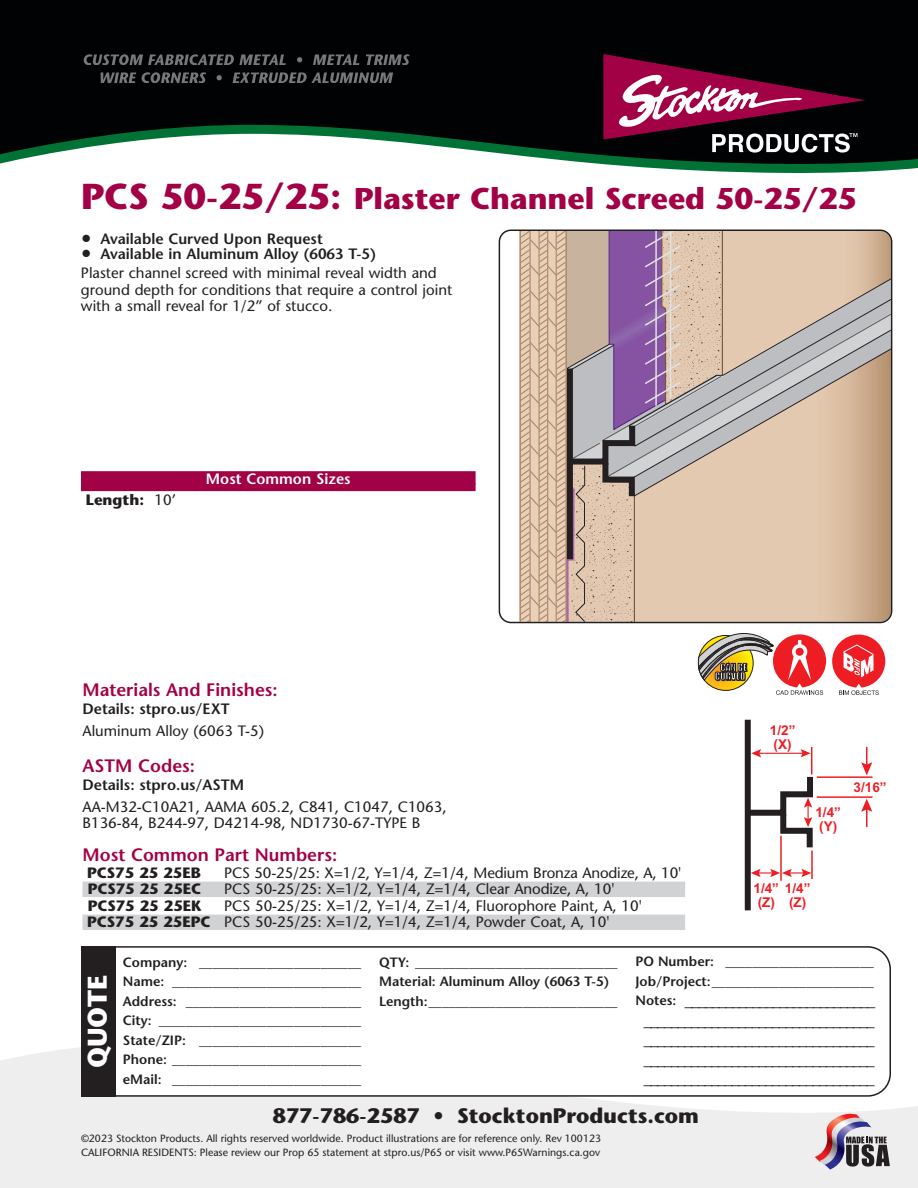
<style>
.page{position:relative;width:918px;height:1188px;background:#fff}
.page>*{position:absolute;margin:0;border:0;box-sizing:border-box;transform-origin:0 0}
.t1{font:700 30px "Stone Sans";color:#a30146}
.t2{font:700 27px "Stone Sans";color:#fff}
.t3{font:700 21px "Stone Sans";color:#231f20}
.t4{font:600 18px "Stone Sans";color:#a30146}
.t5{font:15px/16.5px "Stone Sans";color:#231f20}
.t6{font:600 15px "Stone Sans";color:#231f20}
.t7{font:700 15px "Stone Sans";color:#231f20}
.t8{font:600 15px "Stone Sans";color:#fff}
.t9{font:600 13.5px/19.5px "Stone Sans";color:#231f20}
.t10{font:13.5px/19.5px "Courier";color:#231f20;text-align:center}
.t11{font:700 13.5px/13.5px "Arial";color:#ee1d23}
.t12{font:700 13.5px "Arial";color:#ec1f26}
.t13{font:10.5px/13.5px "Stone Sans";color:#231f20}
.t14{font:9.75px/8.9px "Impact";color:#231f20;text-align:center}
.s1{font-size:36px}
.s2{font-family:"Lucida Grande";font-weight:400;font-size:18px}
.s3{font-family:"Lucida Grande";font-size:18px}
.s4{font-weight:600}
.s5{font-weight:400}
.s6{font-weight:700}
.s7{font-family:"Stone Sans";font-weight:600}
</style>
<div class="page">
<div style="left:0;top:1047px;width:918px;height:141px;background:#eeeeef"></div>
<div style="left:0;top:0;width:918px;height:120px;background:#010203"></div>
<svg style="left:0;top:120px;width:918px;height:53px"></svg>
<svg style="left:499px;top:230px;width:393px;height:393px;background:#cdb6a9"></svg>
<hr style="left:811px;top:851px;width:2px;height:28px;background:#ee1d23">
<hr style="left:780px;top:836px;width:2px;height:45px;background:#ee1d23">
<div style="left:745px;top:720px;width:6px;height:190px;background:#231f20"></div>
<hr style="left:817px;top:776px;width:56px;height:2px;background:#ee1d23">
<svg style="left:861px;top:747px;width:11px;height:28px"></svg>
<svg style="left:750px;top:747px;width:63px;height:106px"></svg>
<svg style="left:751px;top:869px;width:60px;height:8px"></svg>
<hr style="left:817px;top:796px;width:56px;height:2px;background:#ee1d23">
<svg style="left:861px;top:799px;width:11px;height:28px"></svg>
<div style="left:82px;top:882px;width:603px;height:13px;background:#d1d2d4"></div>
<hr style="left:82px;top:894px;width:603px;height:3px;background:#d1d2d4">
<div style="left:82px;top:915px;width:603px;height:13px;background:#d1d2d4"></div>
<hr style="left:82px;top:927px;width:603px;height:3px;background:#d1d2d4">
<div style="left:81px;top:471px;width:395px;height:14px;background:#a30146"></div>
<div style="left:81px;top:484px;width:395px;height:7px;background:#a30146"></div>
<svg style="left:815px;top:1114px;width:75px;height:56px;background:#ac9ca5"></svg>
<svg style="left:115px;top:946px;width:776px;height:151px"></svg>
<div style="left:81px;top:946px;width:34px;height:151px;background:#231f20"></div>
<svg style="left:603px;top:54px;width:263px;height:99px;background:#5b253d"></svg>
<svg style="left:84px;top:54px;width:202px;height:11px;background:#393b3c"></svg>
<svg style="left:101px;top:72px;width:220px;height:11px;background:#363739"></svg>
<svg style="left:832px;top:635px;width:53px;height:60px"></svg>
<svg style="left:698px;top:633px;width:128px;height:62px"></svg>
<h1 class="t1" style="left:81px;top:187px;width:777px"><span class="s1">PCS 50-25/25:</span> Plaster Channel Screed 50-25/25</h1>
<p class="t6" style="left:81px;top:233px;width:243px"><span class="s2">●</span> Available Curved Upon Request</p>
<p class="t5" style="left:81px;top:245px;width:357px;line-height:19.8px"><span class="s3">●</span> <span class="s4">Available in Aluminum Alloy (6063 T-5)<br></span>Plaster channel screed with minimal reveal width and</p>
<p class="t5" style="left:81px;top:283px;width:373px">ground depth for conditions that require a control joint with a small reveal for 1/2” of stucco.</p>
<p class="t7" style="left:86px;top:494px;width:92px">Length: <span class="s5">10’</span></p>
<p class="t8" style="left:206px;top:473px;width:146px">Most Common Sizes</p>
<p class="t4" style="left:82px;top:683px;width:197px">Materials And Finishes:</p>
<p class="t6" style="left:82px;top:703px;width:149px">Details: stpro.us/EXT</p>
<p class="t5" style="left:82px;top:724px;width:183px">Aluminum Alloy (6063 T-5)</p>
<p class="t4" style="left:82px;top:758px;width:114px">ASTM Codes:</p>
<p class="t6" style="left:82px;top:779px;width:163px">Details: stpro.us/ASTM</p>
<p class="t5" style="left:82px;top:800px;width:366px">AA-M32-C10A21, AAMA 605.2, C841, C1047, C1063,<br>B136-84, B244-97, D4214-98, ND1730-67-TYPE B</p>
<p class="t4" style="left:82px;top:848px;width:256px">Most Common Part Numbers:</p>
<p class="t7" style="left:87px;top:867px;width:115px">PCS75 25 25EB</p>
<p class="t5" style="left:224px;top:866px;width:458px">PCS 50-25/25: X=1/2, Y=1/4, Z=1/4, Medium Bronza Anodize, A, 10'</p>
<p class="t7" style="left:88px;top:883px;width:115px">PCS75 25 25EC</p>
<p class="t5" style="left:224px;top:882px;width:392px">PCS 50-25/25: X=1/2, Y=1/4, Z=1/4, Clear Anodize, A, 10'</p>
<p class="t7" style="left:88px;top:900px;width:116px">PCS75 25 25EK</p>
<p class="t5" style="left:87px;top:899px;width:556px;text-indent:137px">PCS 50-25/25: X=1/2, Y=1/4, Z=1/4, Fluorophore Paint, A, 10'<br><span class="s6">PCS75 25 25EPC</span> PCS 50-25/25: X=1/2, Y=1/4, Z=1/4, Powder Coat, A, 10'</p>
<p class="t14" style="left:715px;top:664px;width:34px">CAN BE<br>CURVED</p>
<p class="t11" style="left:770px;top:725px;width:27px">1/2” (X)</p>
<p class="t11" style="left:815px;top:807px;width:27px">1/4” (Y)</p>
<p class="t12" style="left:854px;top:783px;width:35px">3/16”</p>
<p class="t11" style="left:758px;top:883px;width:54px;text-indent:-4px">1/4” 1/4” (Z)</p>
<p class="t11" style="left:789px;top:897px;width:19px">(Z)</p>
<h2 class="t2" style="left:87px;top:1068px;width:95px;rotate:-90deg">QUOTE</h2>
<p class="t9" style="left:123px;top:954px;width:240px;text-align:justify">Company: ________________________ Name: ____________________________ Address: __________________________ City: ______________________________ State/ZIP: ________________________ Phone: ____________________________ eMail: ____________________________</p>
<p class="t9" style="left:379px;top:953px;width:240px">QTY: ______________________________<br>Material: Aluminum Alloy (6063 T-5)<br>Length:____________________________</p>
<p class="t9" style="left:636px;top:953px;width:240px">PO Number: ______________________<br>Job/Project:________________________</p>
<p class="t10" style="left:636px;top:992px;width:241px"><span class="s7">Notes:</span> ____________________________ __________________________________ __________________________________ __________________________________ __________________________________</p>
<h3 class="t3" style="left:273px;top:1107px;width:428px">877-786-2587 • StocktonProducts.com</h3>
<p class="t13" style="left:81px;top:1133px;width:522px">©2023 Stockton Products. All rights reserved worldwide. Product illustrations are for reference only. Rev 100123<br>CALIFORNIA RESIDENTS: Please review our Prop 65 statement at stpro.us/P65 or visit www.P65Warnings.ca.gov</p>
</div>
